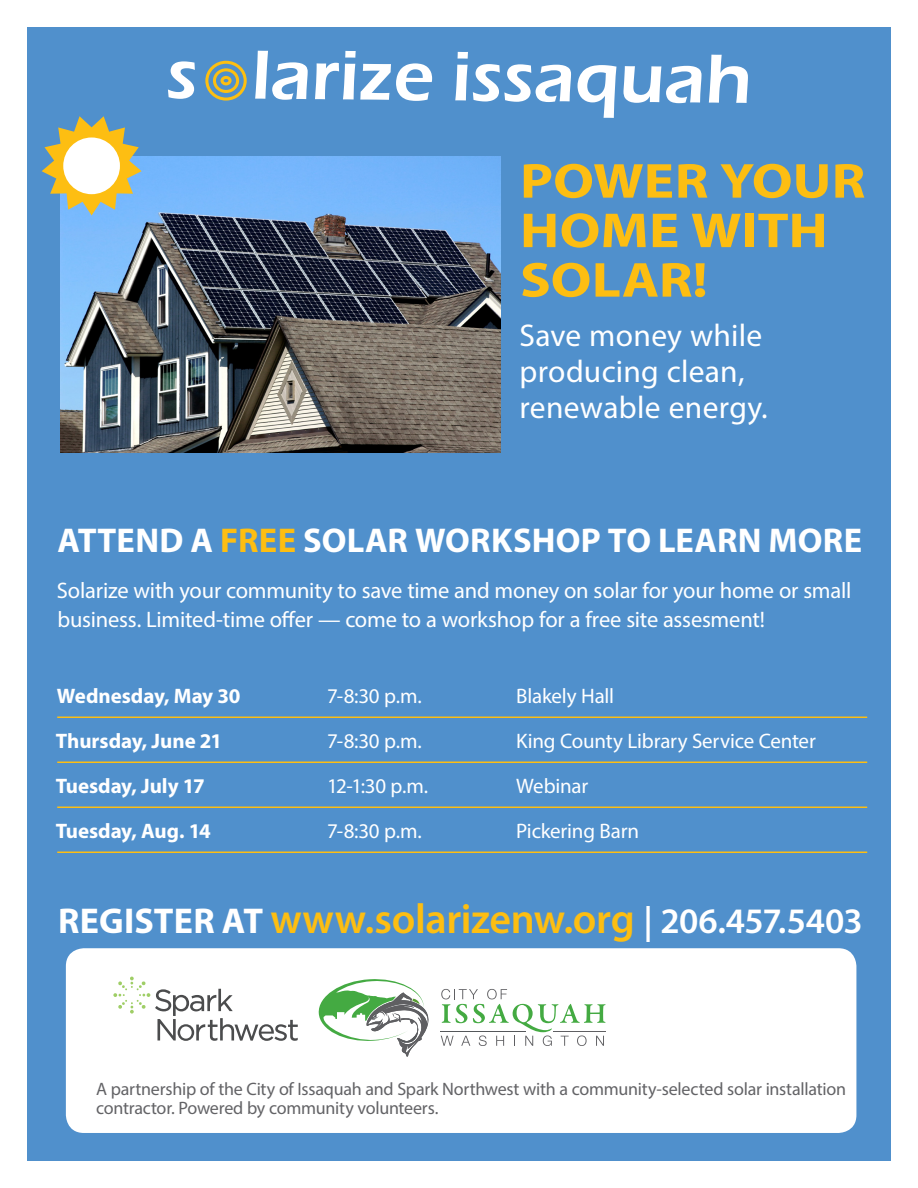
<style>
.page{position:relative;width:918px;height:1188px;background:#fff}
.page>*{position:absolute;margin:0;border:0;box-sizing:border-box;transform-origin:0 0}
.t1{font:600 72px "Eras ITC";color:#fff}
.t2{font:700 49.5px/49.5px "Myriad Pro";color:#fdbe12;scale:1.15 1}
.body{font:600 42px "Myriad Pro";letter-spacing:-.01em;color:#fdbe12}
.body-2{font:700 34.5px "Myriad Pro";letter-spacing:.01em;color:#fff}
.body-3{font:31.5px/36px "Myriad Pro";letter-spacing:.01em;color:#fff}
.body-4{font:22.5px/28.5px "Myriad Pro";letter-spacing:-.01em;color:#fff}
.body-5{font:21px "Myriad Pro";letter-spacing:-.01em;color:#fff}
.body-6{font:700 21px "Myriad Pro";color:#fff}
.body-7{font:18px/19.2px "Myriad Pro";letter-spacing:-.015em;color:#636366}
.s1{color:#fdbe12}
.s2{font-weight:700;font-size:36px;color:#fff}
.s3{font-size:36px;color:#fff}
</style>
<div class="page">
<div style="left:27px;top:27px;width:864px;height:1134px;background:#5090cc"></div>
<div style="left:66px;top:948px;width:790px;height:185px;background:#fff;border-radius:18px"></div>
<img style="left:61px;top:157px;width:440px;height:296px">
<svg style="left:42px;top:116px;width:100px;height:99px"></svg>
<div style="left:63px;top:138px;width:57px;height:56px;background:#fff;border-radius:50%"></div>
<hr style="left:57px;top:717px;width:810px;height:1px;background:#fdbe12">
<hr style="left:57px;top:762px;width:810px;height:1px;background:#fdbe12">
<hr style="left:57px;top:807px;width:810px;height:1px;background:#fdbe12">
<hr style="left:57px;top:852px;width:810px;height:1px;background:#fdbe12">
<div style="left:205px;top:61px;width:42px;height:40px;border:3px solid #fdbf11;border-radius:50%"></div>
<div style="left:213px;top:68px;width:26px;height:25px;border:3px solid #fdbf11;border-radius:50%"></div>
<div style="left:221px;top:76px;width:11px;height:9px;border:3px solid #fdbf11;border-radius:50%"></div>
<svg style="left:441px;top:989px;width:165px;height:57px"></svg>
<hr style="left:441px;top:1031px;width:85px;height:1px;background:#54575a">
<hr style="left:554px;top:1031px;width:52px;height:1px;background:#5f5f62">
<svg style="left:319px;top:979px;width:110px;height:78px"></svg>
<svg style="left:113px;top:977px;width:185px;height:64px"></svg>
<p class="t1" style="left:167px;top:31px;width:587px;rotate:1deg">s larize issaquah</p>
<p class="t2" style="left:520px;top:155px;width:302px">POWER YOUR<br>HOME WITH<br>SOLAR!</p>
<p class="body-3" style="left:519px;top:317px;width:250px">Save money while producing clean, renewable energy.</p>
<p class="body-2" style="left:57px;top:518px;width:806px">ATTEND A <span class="s1">FREE</span> SOLAR WORKSHOP TO LEARN MORE</p>
<p class="body-4" style="left:57px;top:576px;width:796px">Solarize with your community to save time and money on solar for your home or small business. Limited-time offer — come to a workshop for a free site assesment!</p>
<p class="body-6" style="left:57px;top:682px;width:185px">Wednesday, May 30</p>
<p class="body-5" style="left:327px;top:683px;width:96px">7-8:30 p.m.</p>
<p class="body-5" style="left:516px;top:683px;width:99px">Blakely Hall</p>
<p class="body-6" style="left:56px;top:727px;width:168px">Thursday, June 21</p>
<p class="body-5" style="left:327px;top:728px;width:96px">7-8:30 p.m.</p>
<p class="body-5" style="left:516px;top:728px;width:301px">King County Library Service Center</p>
<p class="body-6" style="left:56px;top:772px;width:150px">Tuesday, July 17</p>
<p class="body-5" style="left:327px;top:773px;width:103px">12-1:30 p.m.</p>
<p class="body-5" style="left:516px;top:773px;width:74px">Webinar</p>
<p class="body-6" style="left:56px;top:817px;width:156px">Tuesday, Aug. 14</p>
<p class="body-5" style="left:327px;top:818px;width:96px">7-8:30 p.m.</p>
<p class="body-5" style="left:516px;top:818px;width:125px">Pickering Barn</p>
<p class="body" style="left:58px;top:892px;width:806px"><span class="s2">REGISTER AT</span> www.solarizenw.org <span class="s3">| 206.457.5403</span></p>
<p class="body-7" style="left:96px;top:1079px;width:751px">A partnership of the City of Issaquah and Spark Northwest with a community-selected solar installation contractor. Powered by community volunteers.</p>
</div>
